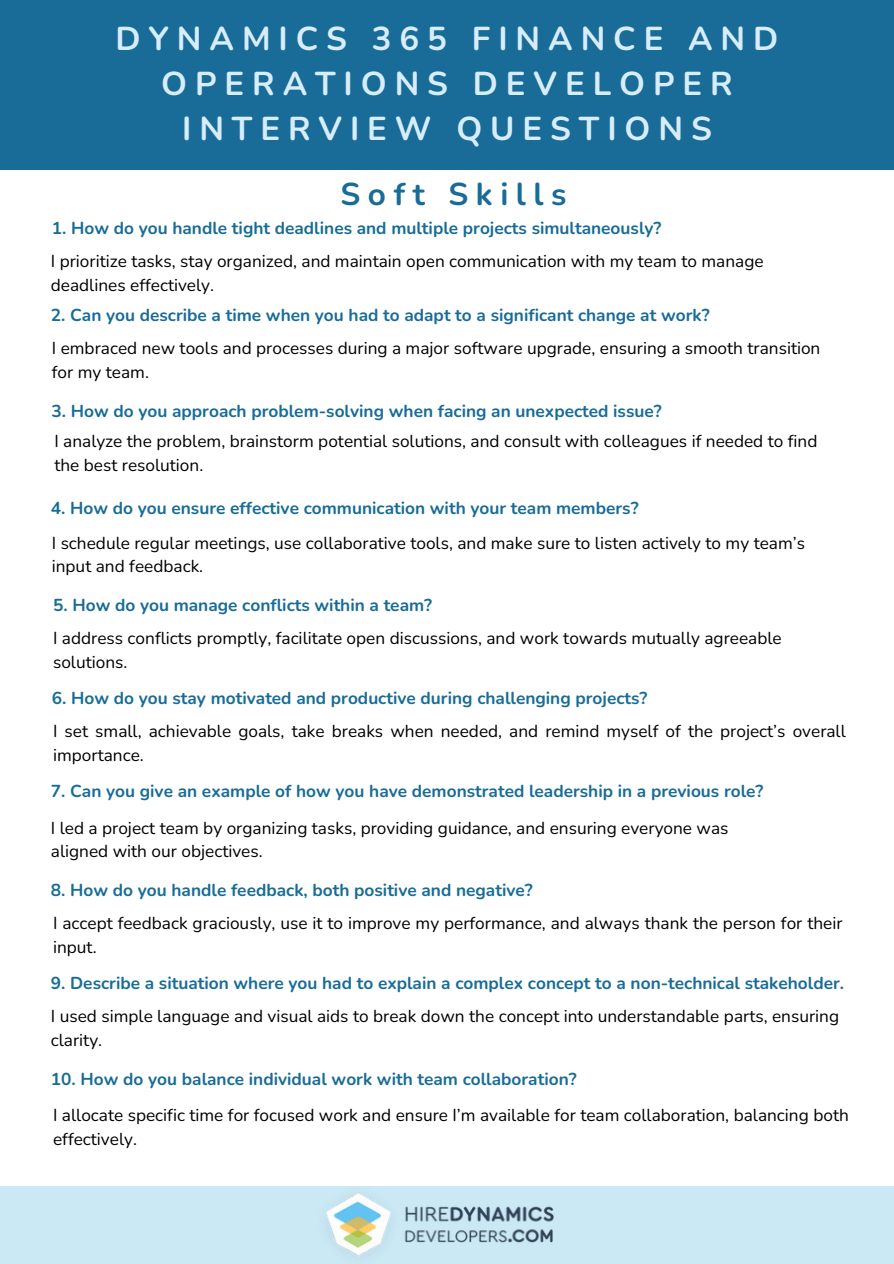
<style>
.page{position:relative;width:894px;height:1264px;background:#fff}
.page>*{position:absolute;margin:0;border:0;box-sizing:border-box;transform-origin:0 0}
.t1{font:700 33px/45px "Nunito";letter-spacing:.24em;color:#d8edfb;text-align:center}
.t2{font:700 31.5px "Nunito";letter-spacing:.24em;color:#186c97}
.t3{font:17.25px/23.7px "Nunito";color:#000}
.t4{font:700 17.25px "Nunito";color:#186c97}
</style>
<div class="page">
<div style="left:0;top:0;width:893px;height:169px;background:#186c97"></div>
<div style="left:0;top:1186px;width:893px;height:77px;background:#cbe8f5"></div>
<img style="left:326px;top:1193px;width:227px;height:63px">
<h2 class="t1" style="left:115px;top:17px;width:664px">DYNAMICS 365 FINANCE AND<br>OPERATIONS DEVELOPER<br>INTERVIEW QUESTIONS</h2>
<h3 class="t2" style="left:340px;top:173px;width:227px">Soft Skills</h3>
<h3 class="t4" style="left:52px;top:217px;width:611px">1. How do you handle tight deadlines and multiple projects simultaneously?</h3>
<p class="t3" style="left:51px;top:250px;width:714px">I prioritize tasks, stay organized, and maintain open communication with my team to manage deadlines effectively.</p>
<h3 class="t4" style="left:51px;top:304px;width:660px">2. Can you describe a time when you had to adapt to a significant change at work?</h3>
<p class="t3" style="left:52px;top:337px;width:770px">I embraced new tools and processes during a major software upgrade, ensuring a smooth transition for my team.</p>
<h3 class="t4" style="left:51px;top:399px;width:611px">3. How do you approach problem-solving when facing an unexpected issue?</h3>
<p class="t3" style="left:54px;top:429px;width:764px">I analyze the problem, brainstorm potential solutions, and consult with colleagues if needed to find the best resolution.</p>
<h3 class="t4" style="left:51px;top:497px;width:589px">4. How do you ensure effective communication with your team members?</h3>
<p class="t3" style="left:52px;top:531px;width:754px">I schedule regular meetings, use collaborative tools, and make sure to listen actively to my team’s input and feedback.</p>
<h3 class="t4" style="left:53px;top:593px;width:380px">5. How do you manage conflicts within a team?</h3>
<p class="t3" style="left:53px;top:626px;width:730px">I address conflicts promptly, facilitate open discussions, and work towards mutually agreeable solutions.</p>
<h3 class="t4" style="left:52px;top:686px;width:597px">6. How do you stay motivated and productive during challenging projects?</h3>
<p class="t3" style="left:53px;top:719px;width:794px">I set small, achievable goals, take breaks when needed, and remind myself of the project’s overall importance.</p>
<h3 class="t4" style="left:51px;top:779px;width:714px">7. Can you give an example of how you have demonstrated leadership in a previous role?</h3>
<p class="t3" style="left:51px;top:816px;width:679px">I led a project team by organizing tasks, providing guidance, and ensuring everyone was aligned with our objectives.</p>
<h3 class="t4" style="left:51px;top:878px;width:483px">8. How do you handle feedback, both positive and negative?</h3>
<p class="t3" style="left:53px;top:911px;width:790px">I accept feedback graciously, use it to improve my performance, and always thank the person for their input.</p>
<h3 class="t4" style="left:51px;top:971px;width:794px">9. Describe a situation where you had to explain a complex concept to a non-technical stakeholder.</h3>
<p class="t3" style="left:51px;top:1004px;width:789px">I used simple language and visual aids to break down the concept into understandable parts, ensuring clarity.</p>
<p class="t4" style="left:51px;top:1067px;width:527px">10. How do you balance individual work with team collaboration?</p>
<p class="t3" style="left:53px;top:1103px;width:797px">I allocate specific time for focused work and ensure I’m available for team collaboration, balancing both effectively.</p>
</div>
